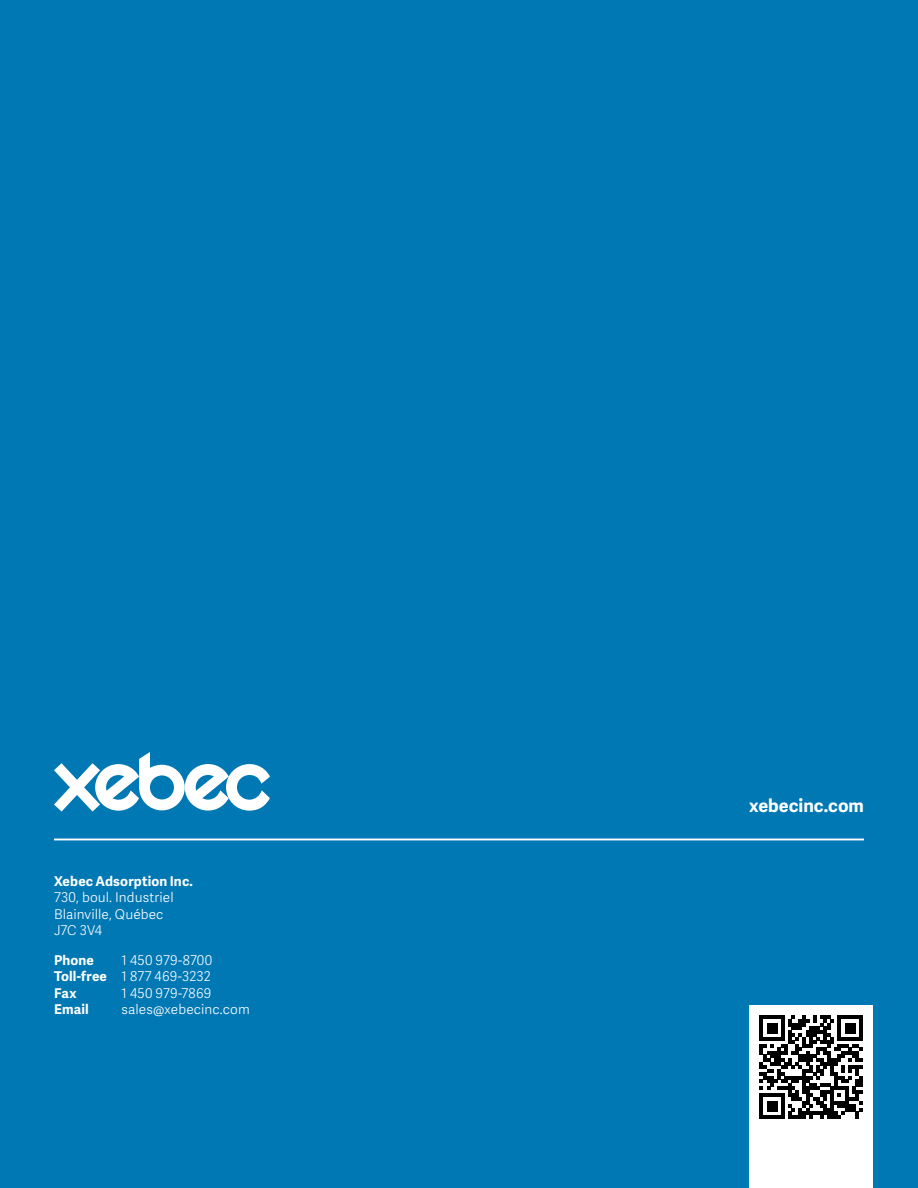
<style>
.page{position:relative;width:918px;height:1188px;background:#0078b4}
.page>*{position:absolute;margin:0;border:0;box-sizing:border-box;transform-origin:0 0}
.t1{font:700 18px "Adelle Sans";color:#fff}
.t2{font:300 13.5px/16.5px "Adelle Sans";letter-spacing:.01em;color:#fff}
.t3{font:700 13.5px "Adelle Sans";letter-spacing:.01em;color:#fff}
.s1{font-weight:700}
</style>
<div class="page">
<div style="left:750px;top:1005px;width:123px;height:183px;background:#fff"></div>
<hr style="left:54px;top:839px;width:810px;height:1px;background:#fff">
<svg style="left:760px;top:1016px;width:103px;height:103px"></svg>
<svg style="left:54px;top:752px;width:216px;height:60px"></svg>
<p class="t3" style="left:54px;top:871px;width:140px">Xebec Adsorption Inc.</p>
<p class="t2" style="left:54px;top:889px;width:121px">730, boul. Industriel<br>Blainville, Québec<br>J7C 3V4</p>
<p class="t3" style="left:54px;top:950px;width:41px">Phone</p>
<p class="t2" style="left:54px;top:951px;width:160px;text-align:justify;text-indent:68px">1 450 979-8700<br><span class="s1">Toll-free</span> 1 877 469-3232<br><span class="s1">Fax</span></p>
<p class="t2" style="left:122px;top:984px;width:91px">1 450 979-7869</p>
<p class="t3" style="left:54px;top:1000px;width:36px">Email</p>
<p class="t2" style="left:122px;top:1001px;width:130px">sales@xebecinc.com</p>
<h1 class="t1" style="left:749px;top:792px;width:116px">xebecinc.com</h1>
</div>
